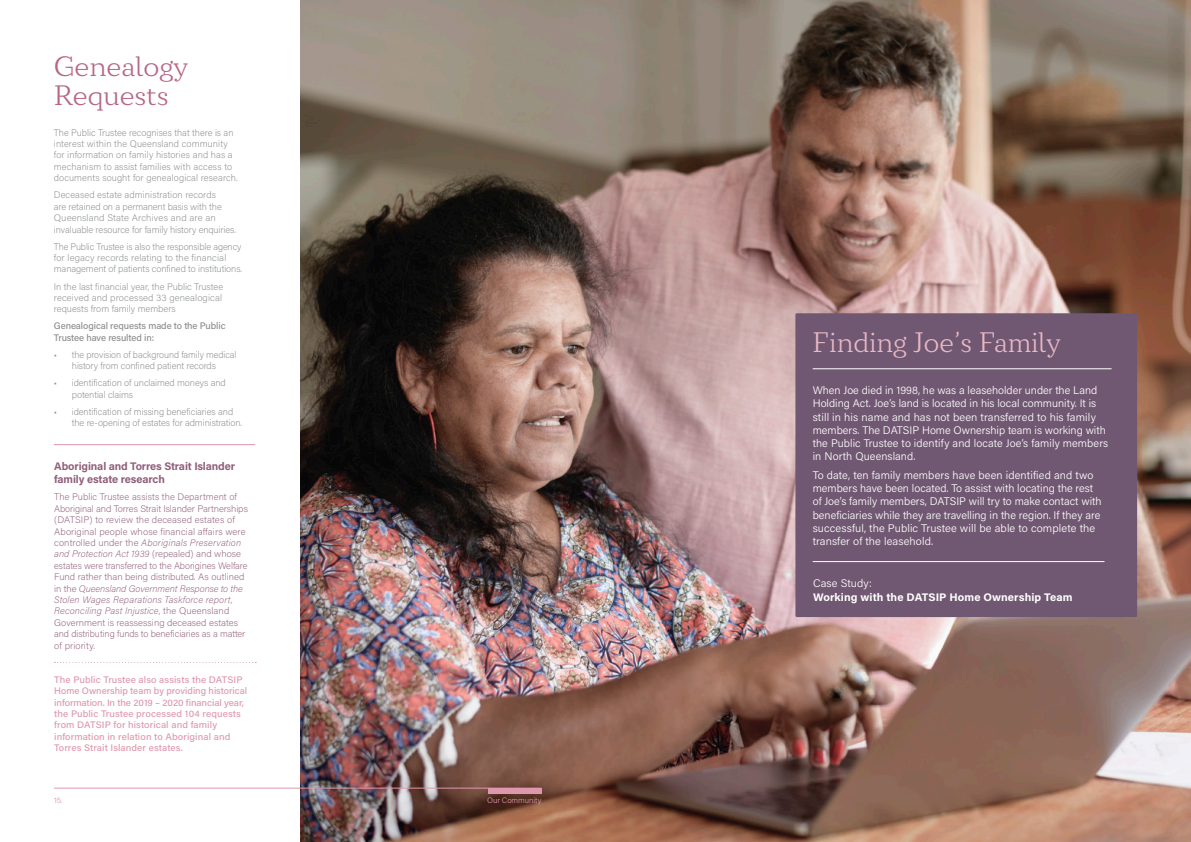
<style>
.page{position:relative;width:1191px;height:842px;background:#fff}
.page>*{position:absolute;margin:0;border:0;box-sizing:border-box;transform-origin:0 0}
.t1{font:300 28.1px "Circe Slab C";color:#e8b9c6}
.t2{font:300 28px/29.7px "Circe Slab C";color:#b56785}
.t3{font:300 11px/13.2px "Acumin Pro";letter-spacing:.005em;color:#fff}
.t4{font:700 11px/13.2px "Acumin Pro";letter-spacing:-.01em;color:#915f7b}
.t5{font:700 11px "Acumin Pro";letter-spacing:.01em;color:#fff}
.t6{font:200 9.5px/11.4px "Acumin Pro";color:#8a8c8f}
.t7{font:200 9.5px/11.4px "Acumin Pro";color:#915f7b}
.t8{font:500 9.5px/11.4px "Acumin Pro";letter-spacing:.005em;color:#de98ad}
.t9{font:500 9.5px/11.4px "Acumin Pro";letter-spacing:-.01em;color:#8a8c8f}
.t10{font:300 8px "Acumin Pro";letter-spacing:-.01em;color:#de98ad}
.s1{font-style:italic}
</style>
<div class="page">
<img style="left:300px;top:0;width:891px;height:842px">
<hr style="left:54px;top:444px;width:201px;height:1px;background:#de98ad">
<svg style="left:54px;top:662px;width:202px;height:1px"></svg>
<hr style="left:54px;top:788px;width:487px;height:1px;background:#de98ad">
<div style="left:488px;top:788px;width:53px;height:5px;background:#de98ad"></div>
<div style="left:795px;top:313px;width:342px;height:304px;background:#715872"></div>
<hr style="left:812px;top:561px;width:292px;height:1px;background:#fff">
<hr style="left:812px;top:368px;width:299px;height:1px;background:#fff">
<h2 class="t2" style="left:54px;top:53px;width:136px">Genealogy<br>Requests</h2>
<p class="t6" style="left:54px;top:126px;width:185px">The Public Trustee recognises that there is an interest within the Queensland community for information on family histories and has a mechanism to assist families with access to documents sought for genealogical research.</p>
<p class="t6" style="left:54px;top:189px;width:184px">Deceased estate administration records<br>are retained on a permanent basis with the Queensland State Archives and are an invaluable resource for family history enquiries.</p>
<p class="t6" style="left:54px;top:240px;width:190px">The Public Trustee is also the responsible agency for legacy records relating to the financial management of patients confined to institutions.</p>
<p class="t6" style="left:54px;top:280px;width:171px;text-align:justify">In the last financial year, the Public Trustee received and processed 33 genealogical requests from family members</p>
<p class="t9" style="left:54px;top:320px;width:173px">Genealogical requests made to the Public<br>Trustee have resulted in:</p>
<p class="t6" style="left:54px;top:348px;width:184px;text-align:center">• the provision of background family medical history from confined patient records</p>
<p class="t6" style="left:72px;top:377px;width:155px;text-indent:-18px">• identification of unclaimed moneys and potential claims</p>
<p class="t6" style="left:72px;top:405px;width:172px;text-indent:-18px">• identification of missing beneficiaries and the re-opening of estates for administration.</p>
<p class="t4" style="left:54px;top:459px;width:182px">Aboriginal and Torres Strait Islander family estate research</p>
<p class="t7" style="left:54px;top:491px;width:195px">The Public Trustee assists the Department of Aboriginal and Torres Strait Islander Partnerships (DATSIP) to review the deceased estates of Aboriginal people whose financial affairs were controlled under the <span class="s1">Aboriginals Preservation and Protection Act 1939</span> (repealed) and whose estates were transferred to the Aborigines Welfare Fund rather than being distributed. As outlined in the <span class="s1">Queensland Government Response to the Stolen Wages Reparations Taskforce report, Reconciling Past Injustice</span>, the Queensland Government is reassessing deceased estates and distributing funds to beneficiaries as a matter of priority.</p>
<p class="t8" style="left:54px;top:673px;width:194px">The Public Trustee also assists the DATSIP Home Ownership team by providing historical information. In the 2019 – 2020 financial year, the Public Trustee processed 104 requests from DATSIP for historical and family information in relation to Aboriginal and Torres Strait Islander estates.</p>
<p class="t10" style="left:54px;top:794px;width:10px">15.</p>
<p class="t10" style="left:487px;top:794px;width:56px">Our Community</p>
<h1 class="t1" style="left:812px;top:327px;width:249px">Finding Joe’s Family</h1>
<p class="t3" style="left:812px;top:383px;width:297px">When Joe died in 1998, he was a leaseholder under the Land Holding Act. Joe’s land is located in his local community. It is still in his name and has not been transferred to his family members. The DATSIP Home Ownership team is working with the Public Trustee to identify and locate Joe’s family members in North Queensland.</p>
<p class="t3" style="left:812px;top:468px;width:290px">To date, ten family members have been identified and two members have been located. To assist with locating the rest of Joe’s family members, DATSIP will try to make contact with beneficiaries while they are travelling in the region. If they are successful, the Public Trustee will be able to complete the transfer of the leasehold.</p>
<p class="t3" style="left:813px;top:576px;width:60px">Case Study:</p>
<p class="t5" style="left:813px;top:589px;width:261px">Working with the DATSIP Home Ownership Team</p>
</div>
